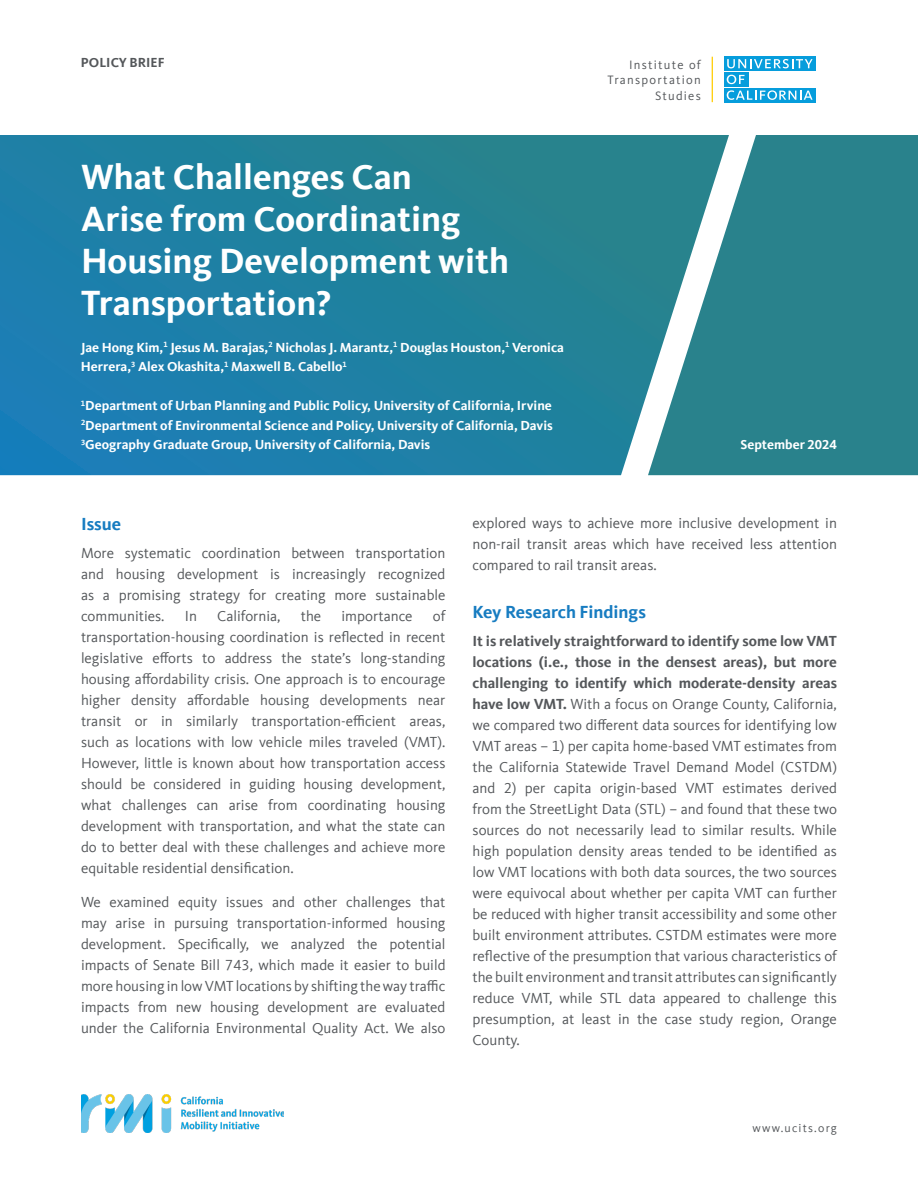
<style>
.page{position:relative;width:918px;height:1188px;background:#fff}
.page>*{position:absolute;margin:0;border:0;box-sizing:border-box;transform-origin:0 0}
.t1{font:700 36px/42px "Kievit Offc Pro";color:#fff}
.t2{font:700 18px "Kievit Offc Pro";color:#177cc1}
.t3{font:15px/21px "Kievit Offc Pro";color:#54575a;text-align:justify}
.Footnote{font:700 13.5px/19.5px "Kievit Offc Pro";color:#fff}
.t4{font:700 13.5px "Kievit Offc Pro";color:#54575a}
.t5{font:12.6px "Kievit Offc Pro";letter-spacing:.1em;color:#54575a}
.t6{font:12px "Kievit Offc Pro";letter-spacing:.1em;color:#54575a}
.s1{font-weight:700}
</style>
<div class="page">
<svg style="left:0;top:135px;width:648px;height:340px;background:#2081a1"></svg>
<svg style="left:648px;top:135px;width:270px;height:340px;background:#3b8d96"></svg>
<div style="left:724px;top:72px;width:25px;height:14px;background:#069ddc"></div>
<div style="left:724px;top:57px;width:92px;height:14px;background:#069ddc"></div>
<div style="left:724px;top:88px;width:92px;height:14px;background:#069ddc"></div>
<svg style="left:727px;top:59px;width:86px;height:9px"></svg>
<svg style="left:727px;top:90px;width:86px;height:10px"></svg>
<svg style="left:727px;top:75px;width:18px;height:9px"></svg>
<hr style="left:712px;top:57px;width:1px;height:45px;background:#fc0">
<img style="left:81px;top:1095px;width:203px;height:37px">
<p class="t4" style="left:81px;top:55px;width:85px">POLICY BRIEF</p>
<p class="t5" style="left:629px;top:57px;width:73px">Institute of</p>
<p class="t5" style="left:655px;top:88px;width:47px">Studies</p>
<p class="t5" style="left:607px;top:72px;width:95px">Transportation</p>
<p class="t1" style="left:81px;top:155px;width:430px">What Challenges Can<br>Arise from Coordinating<br>Housing Development with<br>Transportation?</p>
<p class="Footnote" style="left:81px;top:338px;width:485px">Jae Hong Kim,<sup>1</sup> Jesus M. Barajas,<sup>2</sup> Nicholas J. Marantz,<sup>1</sup> Douglas Houston,<sup>1</sup> Veronica<br>Herrera,<sup>3</sup> Alex Okashita,<sup>1</sup> Maxwell B. Cabello<sup>1</sup></p>
<p class="Footnote" style="left:81px;top:396px;width:472px"><sup>1</sup>Department of Urban Planning and Public Policy, University of California, Irvine</p>
<p class="Footnote" style="left:81px;top:416px;width:473px"><sup>2</sup>Department of Environmental Science and Policy, University of California, Davis</p>
<p class="Footnote" style="left:81px;top:435px;width:351px"><sup>3</sup>Geography Graduate Group, University of California, Davis</p>
<p class="Footnote" style="left:740px;top:435px;width:98px">September 2024</p>
<h1 class="t2" style="left:81px;top:513px;width:42px">Issue</h1>
<p class="t3" style="left:81px;top:542px;width:366px">More systematic coordination between transportation and housing development is increasingly recognized as a promising strategy for creating more sustainable communities.</p>
<p class="t3" style="left:81px;top:605px;width:366px;text-indent:352px">of transportation-housing coordination is reflected in recent legislative efforts to address the state’s long-standing housing affordability crisis. One approach is to encourage higher density affordable housing developments near transit or in similarly transportation-efficient areas, such as locations with low vehicle miles traveled (VMT).<br>However, little is known about how transportation access should be considered in guiding housing development, what challenges can arise from coordinating housing development with transportation, and what the state can do to better deal with these challenges and achieve more equitable residential densification.</p>
<p class="t3" style="left:81px;top:892px;width:366px">We examined equity issues and other challenges that may arise in pursuing transportation-informed housing development. Specifically, we analyzed the potential impacts of Senate Bill 743, which made it easier to build more housing in low VMT locations by shifting the way traffic impacts from new housing development are evaluated under the California Environmental Quality Act. We also</p>
<p class="t3" style="left:185px;top:605px;width:14px">In</p>
<p class="t3" style="left:217px;top:605px;width:65px">California,</p>
<p class="t3" style="left:301px;top:605px;width:22px">the</p>
<p class="t3" style="left:342px;top:605px;width:73px">importance</p>
<p class="t3" style="left:472px;top:512px;width:366px">explored ways to achieve more inclusive development in non-rail transit areas which have received less attention compared to rail transit areas.</p>
<h1 class="t2" style="left:472px;top:601px;width:175px">Key Research Findings</h1>
<p class="t3" style="left:472px;top:630px;width:366px"><span class="s1">It is relatively straightforward to identify some low VMT locations (i.e., those in the densest areas), but more challenging to identify which moderate-density areas have low VMT.</span> With a focus on Orange County, California, we compared two different data sources for identifying low VMT areas – 1) per capita home-based VMT estimates from the California Statewide Travel Demand Model (CSTDM) and 2) per capita origin-based VMT estimates derived from the StreetLight Data (STL) – and found that these two sources do not necessarily lead to similar results. While high population density areas tended to be identified as low VMT locations with both data sources, the two sources were equivocal about whether per capita VMT can further be reduced with higher transit accessibility and some other built environment attributes. CSTDM estimates were more reflective of the presumption that various characteristics of the built environment and transit attributes can significantly reduce VMT, while STL data appeared to challenge this presumption, at least in the case study region, Orange County.</p>
<p class="t6" style="left:753px;top:1121px;width:86px">www.ucits.org</p>
</div>
